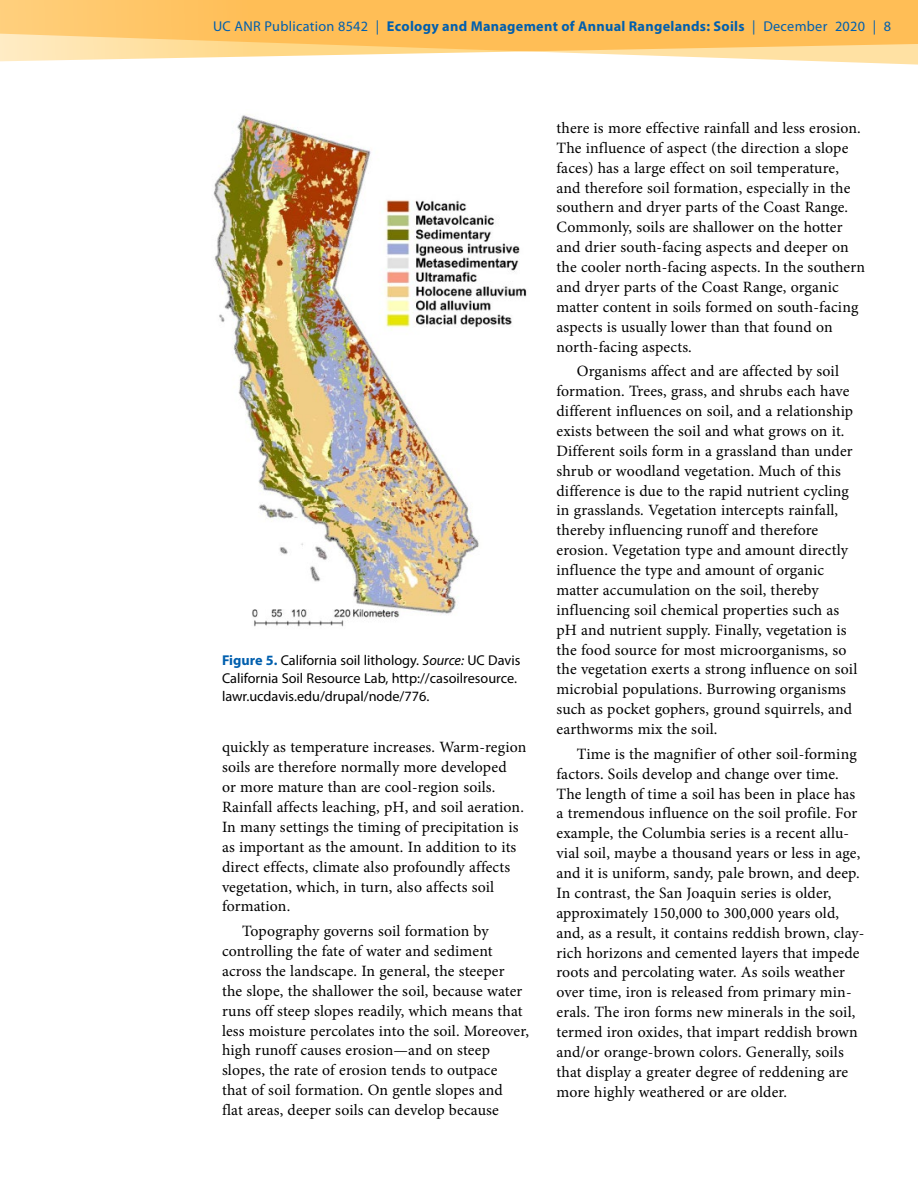
<style>
.page{position:relative;width:918px;height:1188px;background:#fff}
.page>*{position:absolute;margin:0;border:0;box-sizing:border-box;transform-origin:0 0}
.t1{font:15.75px/20px "Minion Pro";letter-spacing:.01em;color:#000}
.t2{font:14.25px/18px "Myriad Pro";color:#000}
.t3{font:700 14.25px "Myriad Pro";letter-spacing:.02em;color:#005fae}
.s1{font-weight:400}
.s2{font-weight:700;color:#005fae}
.s3{font-style:italic}
</style>
<div class="page">
<svg style="left:0;top:0;width:918px;height:63px;background:#fc7"></svg>
<img style="left:213px;top:115px;width:314px;height:512px">
<p class="t3" style="left:213px;top:17px;width:680px"><span class="s1">UC ANR Publication 8542 |</span> Ecology and Management of Annual Rangelands: Soils <span class="s1">| December 2020 | 8</span></p>
<p class="t2" style="left:222px;top:651px;width:300px"><span class="s2">Figure 5.</span> California soil lithology. <span class="s3">Source:</span> UC Davis<br>California Soil Resource Lab, http://casoilresource. lawr.ucdavis.edu/drupal/node/776.</p>
<p class="t1" style="left:222px;top:738px;width:306px">quickly as temperature increases. Warm-region soils are therefore normally more developed<br>or more mature than are cool-region soils.<br>Rainfall affects leaching, pH, and soil aeration.<br>In many settings the timing of precipitation is as important as the amount. In addition to its direct effects, climate also profoundly affects vegetation, which, in turn, also affects soil formation.</p>
<p class="t1" style="left:222px;top:921px;width:309px;text-indent:20px">Topography governs soil formation by controlling the fate of water and sediment across the landscape. In general, the steeper<br>the slope, the shallower the soil, because water runs off steep slopes readily, which means that less moisture percolates into the soil. Moreover, high runoff causes erosion—and on steep slopes, the rate of erosion tends to outpace<br>that of soil formation. On gentle slopes and<br>flat areas, deeper soils can develop because</p>
<p class="t1" style="left:556px;top:118px;width:310px">there is more effective rainfall and less erosion.<br>The influence of aspect (the direction a slope faces) has a large effect on soil temperature, and therefore soil formation, especially in the southern and dryer parts of the Coast Range.<br>Commonly, soils are shallower on the hotter and drier south-facing aspects and deeper on the cooler north-facing aspects. In the southern and dryer parts of the Coast Range, organic matter content in soils formed on south-facing aspects is usually lower than that found on north-facing aspects.</p>
<p class="t1" style="left:556px;top:361px;width:302px;text-indent:20px">Organisms affect and are affected by soil formation. Trees, grass, and shrubs each have different influences on soil, and a relationship exists between the soil and what grows on it.<br>Different soils form in a grassland than under shrub or woodland vegetation. Much of this difference is due to the rapid nutrient cycling in grasslands. Vegetation intercepts rainfall, thereby influencing runoff and therefore erosion. Vegetation type and amount directly influence the type and amount of organic matter accumulation on the soil, thereby influencing soil chemical properties such as pH and nutrient supply. Finally, vegetation is the food source for most microorganisms, so the vegetation exerts a strong influence on soil microbial populations. Burrowing organisms such as pocket gophers, ground squirrels, and earthworms mix the soil.</p>
<p class="t1" style="left:556px;top:744px;width:310px;text-indent:20px">Time is the magnifier of other soil-forming factors. Soils develop and change over time.<br>The length of time a soil has been in place has a tremendous influence on the soil profile. For example, the Columbia series is a recent allu&shy;vial soil, maybe a thousand years or less in age, and it is uniform, sandy, pale brown, and deep.<br>In contrast, the San Joaquin series is older, approximately 150,000 to 300,000 years old, and, as a result, it contains reddish brown, clay&shy;rich horizons and cemented layers that impede roots and percolating water. As soils weather over time, iron is released from primary min&shy;erals. The iron forms new minerals in the soil, termed iron oxides, that impart reddish brown and/or orange-brown colors. Generally, soils that display a greater degree of reddening are more highly weathered or are older.</p>
</div>
